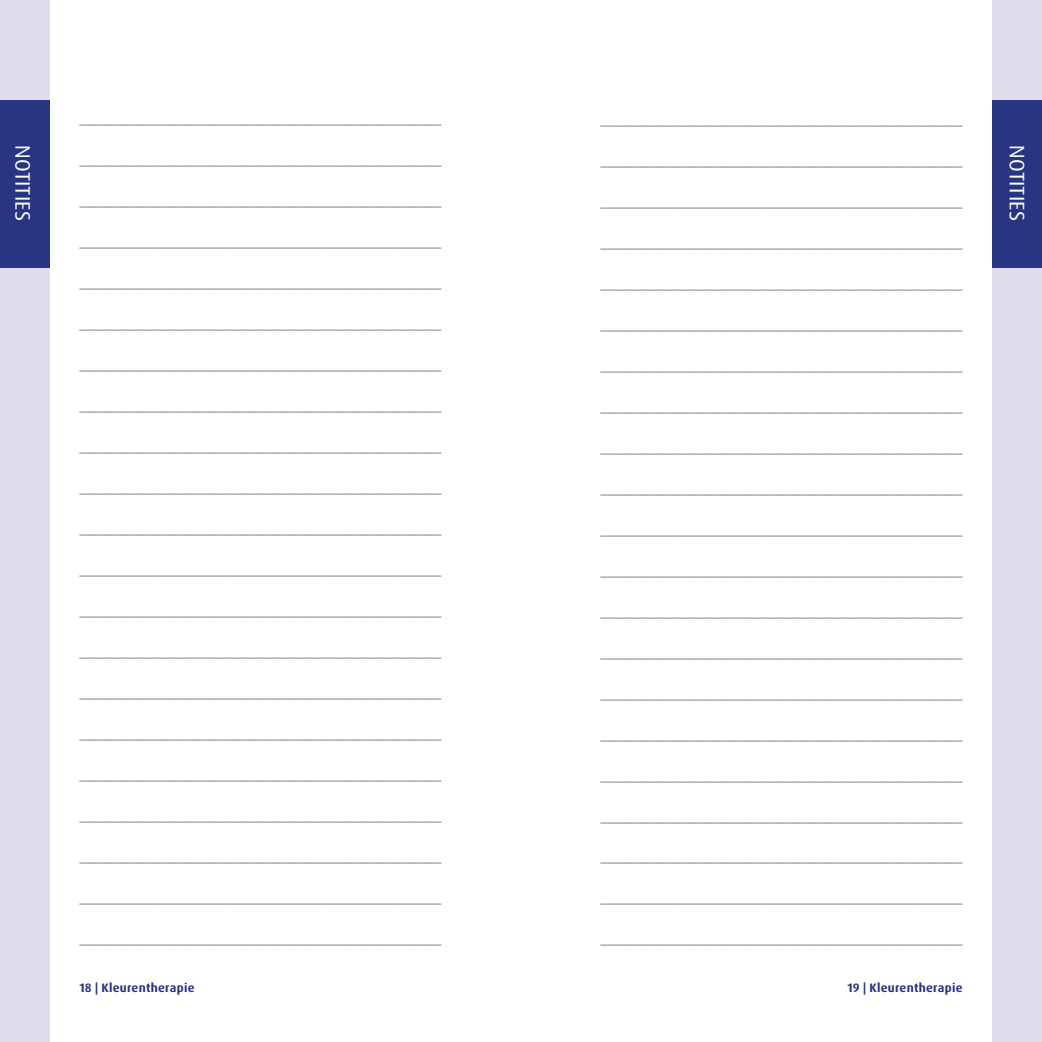
<style>
.page{position:relative;width:1042px;height:1042px;background:#fff}
.page>*{position:absolute;margin:0;border:0;box-sizing:border-box;transform-origin:0 0}
.t1{font:700 31.5px/40.9px "Minion Pro";color:#b3b2b2;text-align:justify}
.t2{font:21px "Dax Pro";letter-spacing:.01em;color:#fff}
.t3{font:700 12.25px "Dax Pro";letter-spacing:.02em;color:#283583}
</style>
<div class="page">
<div style="left:992px;top:222px;width:50px;height:820px;background:#dedced"></div>
<div style="left:992px;top:99px;width:50px;height:168px;background:#283583"></div>
<div style="left:992px;top:0;width:50px;height:100px;background:#dedced"></div>
<div style="left:0;top:222px;width:50px;height:820px;background:#dedced"></div>
<div style="left:0;top:99px;width:50px;height:168px;background:#283583"></div>
<div style="left:0;top:0;width:50px;height:100px;background:#dedced"></div>
<p class="t1" style="left:79px;top:91px;width:364px">________________________ ________________________ ________________________ ________________________ ________________________ ________________________ ________________________ _________________________ ________________________ ________________________ ________________________ ________________________ ________________________ ________________________ ________________________ _________________________ ________________________ ________________________ ________________________ ________________________ ________________________</p>
<p class="t3" style="left:79px;top:979px;width:117px">18 | Kleurentherapie</p>
<p class="t3" style="left:847px;top:979px;width:117px">19 | Kleurentherapie</p>
<p class="t1" style="left:600px;top:92px;width:364px">________________________ ________________________ ________________________ ________________________ ________________________ ________________________ ________________________ _________________________ ________________________ ________________________ ________________________ ________________________ ________________________ ________________________ ________________________ _________________________ ________________________ ________________________ ________________________ ________________________ ________________________</p>
<p class="t2" style="left:36px;top:145px;width:77px;rotate:90deg">NOTITIES</p>
<p class="t2" style="left:1030px;top:145px;width:77px;rotate:90deg">NOTITIES</p>
</div>
